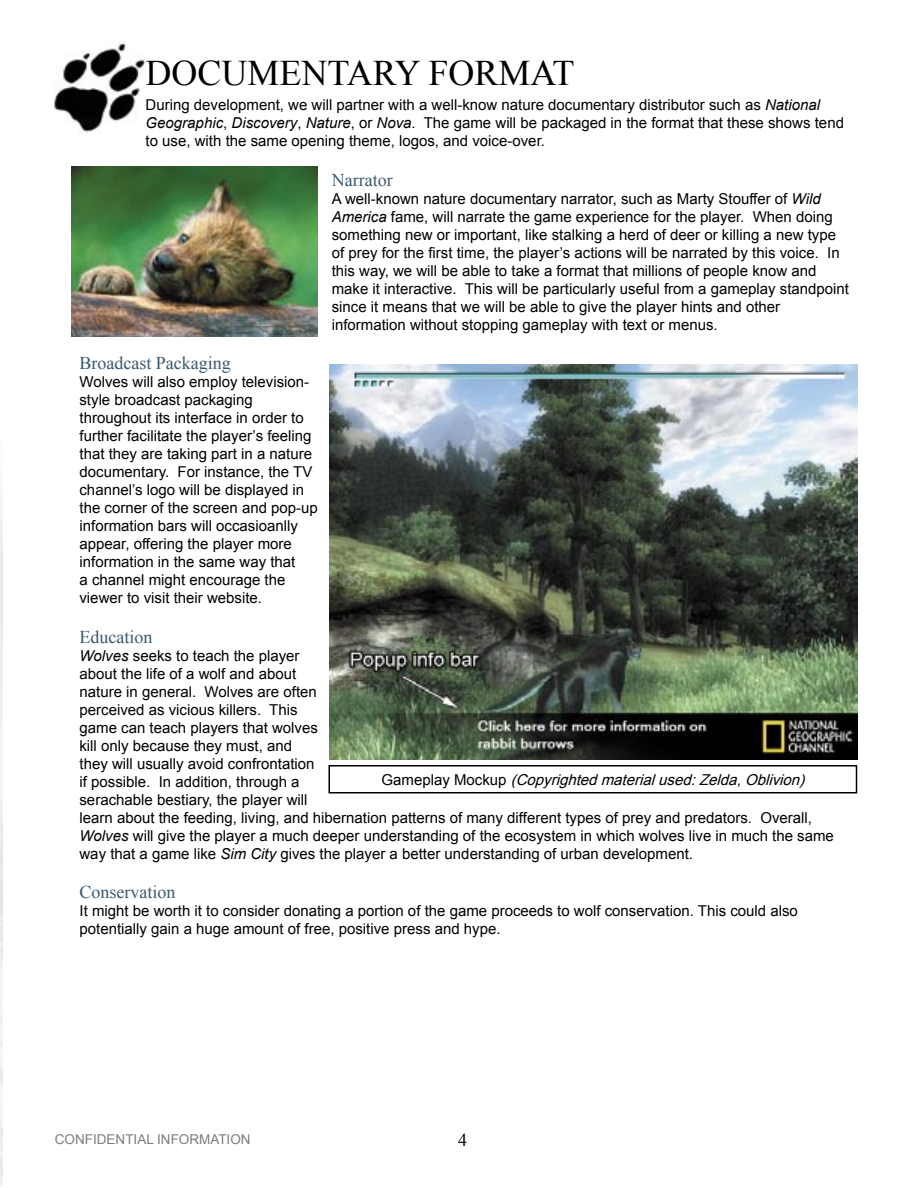
<style>
.page{position:relative;width:918px;height:1188px;background:#fff}
.page>*{position:absolute;margin:0;border:0;box-sizing:border-box;transform-origin:0 0}
.t1{font:36px "Times New Roman";color:#000}
.t2{font:18px "Times New Roman";color:#3a5970}
.t3{font:18px "Times New Roman";color:#000}
.t4{font:15px/18px "Arial";color:#000}
.t5{font:italic 15px "Arial";color:#000}
.t6{font:13.5px "Arial";color:#7b7c7c}
.s1{font-style:italic}
.s2{font-style:normal}
</style>
<div class="page">
<img style="left:54px;top:42px;width:92px;height:91px">
<img style="left:72px;top:166px;width:245px;height:170px">
<img style="left:330px;top:365px;width:527px;height:395px">
<hr style="left:328px;top:766px;width:2px;height:27px;background:#000">
<hr style="left:329px;top:792px;width:527px;height:1px;background:#000">
<hr style="left:329px;top:765px;width:527px;height:1px;background:#000">
<svg style="left:856px;top:765px;width:1px;height:29px"></svg>
<h1 class="t1" style="left:146px;top:49px;width:430px">DOCUMENTARY FORMAT</h1>
<p class="t4" style="left:146px;top:96px;width:700px">During development, we will partner with a well-know nature documentary distributor such as <span class="s1">National<br>Geographic</span>, <span class="s1">Discovery</span>, <span class="s1">Nature</span>, or <span class="s1">Nova</span>. The game will be packaged in the format that these shows tend to use, with the same opening theme, logos, and voice-over.</p>
<p class="t2" style="left:332px;top:167px;width:62px">Narrator</p>
<p class="t4" style="left:332px;top:189px;width:519px">A well-known nature documentary narrator, such as Marty Stouffer of <span class="s1">Wild America</span> fame, will narrate the game experience for the player. When doing something new or important, like stalking a herd of deer or killing a new type of prey for the first time, the player’s actions will be narrated by this voice. In this way, we will be able to take a format that millions of people know and make it interactive. This will be particularly useful from a gameplay standpoint since it means that we will be able to give the player hints and other information without stopping gameplay with text or menus.</p>
<p class="t2" style="left:79px;top:351px;width:153px">Broadcast Packaging</p>
<p class="t4" style="left:79px;top:373px;width:240px">Wolves will also employ television&shy;style broadcast packaging throughout its interface in order to further facilitate the player’s feeling that they are taking part in a nature documentary. For instance, the TV channel’s logo will be displayed in the corner of the screen and pop-up information bars will occasioanlly appear, offering the player more information in the same way that<br>a channel might encourage the viewer to visit their website.</p>
<p class="t2" style="left:79px;top:625px;width:74px">Education</p>
<p class="t4" style="left:79px;top:647px;width:756px"><span class="s1">Wolves</span> seeks to teach the player<br>about the life of a wolf and about<br>nature in general. Wolves are often<br>perceived as vicious killers. This<br>game can teach players that wolves<br>kill only because they must, and<br>they will usually avoid confrontation<br>if possible. In addition, through a<br>serachable bestiary, the player will<br>learn about the feeding, living, and hibernation patterns of many different types of prey and predators. Overall, <span class="s1">Wolves</span> will give the player a much deeper understanding of the ecosystem in which wolves live in much the same way that a game like <span class="s1">Sim City</span> gives the player a better understanding of urban development.</p>
<p class="t2" style="left:79px;top:880px;width:97px">Conservation</p>
<p class="t4" style="left:79px;top:902px;width:720px">It might be worth it to consider donating a portion of the game proceeds to wolf conservation. This could also potentially gain a huge amount of free, positive press and hype.</p>
<p class="t5" style="left:382px;top:770px;width:430px"><span class="s2">G a m e p l a y M o c k u p</span> (Copyrightedmaterialused:Zelda,Oblivion)</p>
<p class="t6" style="left:55px;top:1130px;width:197px">CONFIDENTIAL INFORMATION</p>
<p class="t3" style="left:458px;top:1128px;width:10px">4</p>
</div>
